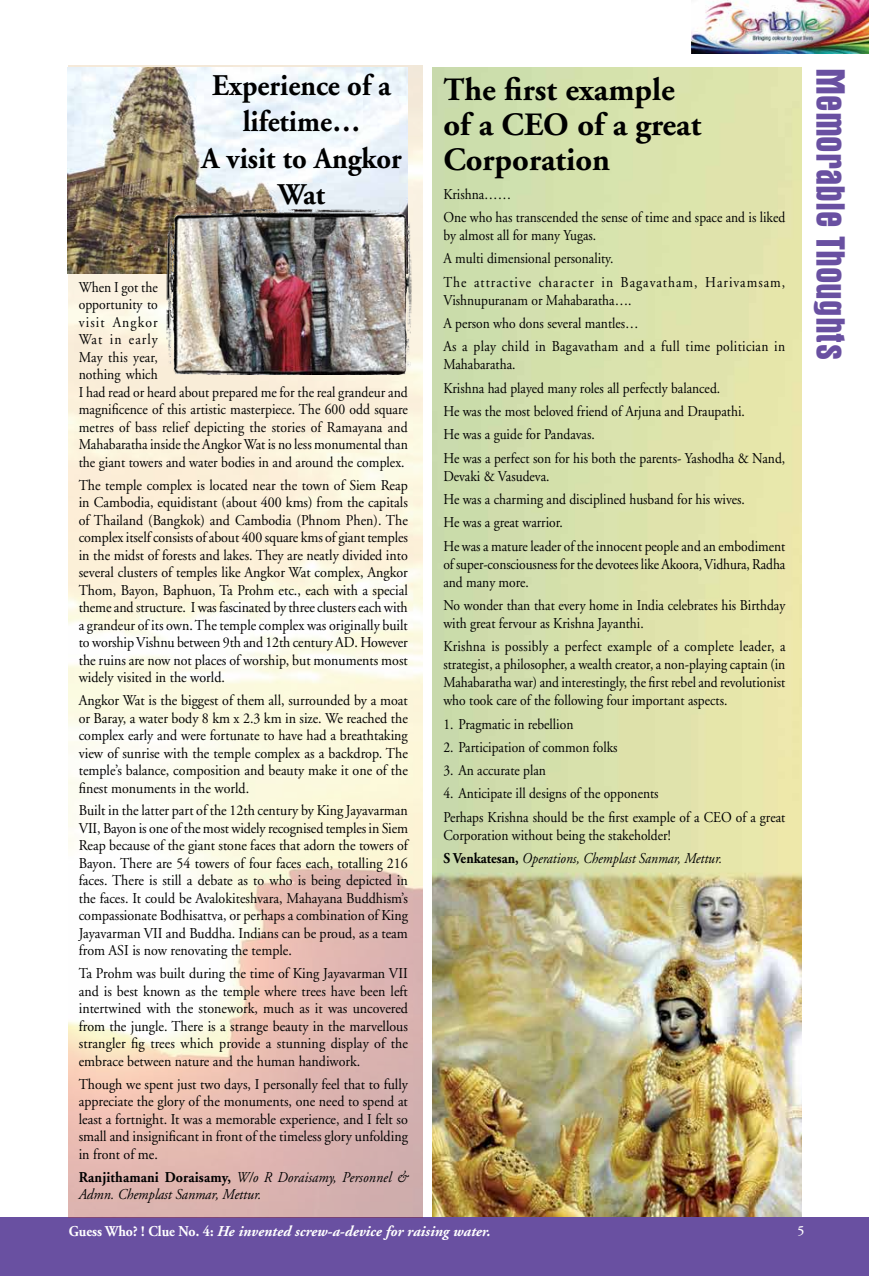
<style>
.page{position:relative;width:869px;height:1276px;background:#fff}
.page>*{position:absolute;margin:0;border:0;box-sizing:border-box;transform-origin:0 0}
.t1{font:700 condensed 41.25px "Aurora BT";color:#6950a1;scale:.95 1}
.t2{font:700 32.5px/35px "Adobe Garamond";color:#000}
.t3{font:700 30px/36px "Adobe Garamond";color:#000;text-align:center;scale:.95 1}
.t4{font:15px/17.5px "Adobe Garamond";color:#000;text-align:justify;scale:.93 1}
.t5{font:15px/23.2px "Adobe Garamond";color:#000;scale:.9 1}
.t6{font:15px/17.5px "Adobe Garamond";color:#000;scale:.91 1}
.t7{font:italic 15px/17.5px "Adobe Garamond";color:#000;scale:.93 1}
.t8{font:italic 700 15px "Adobe Garamond";color:#fff}
.t9{font:600 13.75px "Adobe Garamond";color:#fff}
.s1{font-weight:700;font-style:normal}
.s2{font-weight:700}
.s3{font-style:italic}
.s4{font-style:normal}
</style>
<div class="page">
<img style="left:432px;top:67px;width:369px;height:1150px">
<img style="left:691px;top:0;width:177px;height:53px">
<div style="left:0;top:1217px;width:868px;height:59px;background:#6950a1"></div>
<img style="left:69px;top:66px;width:353px;height:1151px">
<img style="left:67px;top:67px;width:340px;height:207px">
<img style="left:165px;top:209px;width:248px;height:165px">
<h3 class="t3" style="left:201px;top:69px;width:212px">Experience of a lifetime…<br>A visit to Angkor<br>Wat</h3>
<p class="t6" style="left:79px;top:278px;width:363px">When I got the<br>opportunity to<br>visit Angkor<br>Wat in early<br>May this year,<br>nothing which<br>I had read or heard about prepared me for the real grandeur and magnificence of this artistic masterpiece. The 600 odd square metres of bass relief depicting the stories of Ramayana and Mahabaratha inside the Angkor Wat is no less monumental than the giant towers and water bodies in and around the complex.</p>
<p class="t4" style="left:79px;top:476px;width:355px">The temple complex is located near the town of Siem Reap in Cambodia, equidistant (about 400 kms) from the capitals of Thailand (Bangkok) and Cambodia (Phnom Phen). The complex itself consists of about 400 square kms of giant temples in the midst of forests and lakes. They are neatly divided into several clusters of temples like Angkor Wat complex, Angkor Thom, Bayon, Baphuon, Ta Prohm etc., each with a special theme and structure. I was fascinated by three clusters each with a grandeur of its own. The temple complex was originally built to worship Vishnu between 9th and 12th century AD. However the ruins are now not places of worship, but monuments most widely visited in the world.</p>
<p class="t4" style="left:79px;top:692px;width:355px">Angkor Wat is the biggest of them all, surrounded by a moat or Baray, a water body 8 km x 2.3 km in size. We reached the complex early and were fortunate to have had a breathtaking view of sunrise with the temple complex as a backdrop. The temple’s balance, composition and beauty make it one of the finest monuments in the world.</p>
<p class="t4" style="left:79px;top:802px;width:355px">Built in the latter part of the 12th century by King Jayavarman VII, Bayon is one of the most widely recognised temples in Siem Reap because of the giant stone faces that adorn the towers of Bayon. There are 54 towers of four faces each, totalling 216 faces. There is still a debate as to who is being depicted in the faces. It could be Avalokiteshvara, Mahayana Buddhism’s compassionate Bodhisattva, or perhaps a combination of King Jayavarman VII and Buddha. Indians can be proud, as a team from ASI is now renovating the temple.</p>
<p class="t4" style="left:79px;top:965px;width:355px">Ta Prohm was built during the time of King Jayavarman VII and is best known as the temple where trees have been left intertwined with the stonework, much as it was uncovered from the jungle. There is a strange beauty in the marvellous strangler fig trees which provide a stunning display of the embrace between nature and the human handiwork.</p>
<p class="t4" style="left:79px;top:1075px;width:355px">Though we spent just two days, I personally feel that to fully appreciate the glory of the monuments, one need to spend at least a fortnight. It was a memorable experience, and I felt so small and insignificant in front of the timeless glory unfolding in front of me.</p>
<p class="t7" style="left:79px;top:1168px;width:355px"><span class="s1">Ranjithamani Doraisamy,</span> W/o R Doraisamy, Personnel &amp;<br>Admn. Chemplast Sanmar, Mettur.</p>
<h2 class="t2" style="left:443px;top:73px;width:259px">The first example of a CEO of a great<br>Corporation</h2>
<p class="t5" style="left:443px;top:183px;width:381px">Krishna……<br>One who has transcended the sense of time and space and is liked</p>
<p class="t5" style="left:443px;top:224px;width:381px">by almost all for many Yugas.<br>A multi dimensional personality.<br>The attractive character in Bagavatham, Harivamsam,</p>
<p class="t5" style="left:443px;top:289px;width:381px">Vishnupuranam or Mahabaratha….<br>A person who dons several mantles…<br>As a play child in Bagavatham and a full time politician in</p>
<p class="t5" style="left:443px;top:353px;width:381px">Mahabaratha.<br>Krishna had played many roles all perfectly balanced.<br>He was the most beloved friend of Arjuna and Draupathi.<br>He was a guide for Pandavas.<br>He was a perfect son for his both the parents- Yashodha &amp; Nand,</p>
<p class="t5" style="left:443px;top:464px;width:381px">Devaki &amp; Vasudeva.<br>He was a charming and disciplined husband for his wives.<br>He was a great warrior.<br>He was a mature leader of the innocent people and an embodiment</p>
<p class="t5" style="left:443px;top:555px;width:381px;line-height:18px">of super-consciousness for the devotees like Akoora, Vidhura, Radha and many more.</p>
<p class="t5" style="left:443px;top:596px;width:381px;line-height:18px">No wonder than that every home in India celebrates his Birthday with great fervour as Krishna Jayanthi.</p>
<p class="t5" style="left:443px;top:638px;width:381px;line-height:18px;text-align:justify">Krishna is possibly a perfect example of a complete leader, a strategist, a philosopher, a wealth creator, a non-playing captain (in Mahabaratha war) and interestingly, the first rebel and revolutionist who took care of the following four important aspects.</p>
<p class="t5" style="left:443px;top:712px;width:146px">1. Pragmatic in rebellion</p>
<p class="t5" style="left:443px;top:736px;width:195px">2. Participation of common folks</p>
<p class="t5" style="left:443px;top:759px;width:115px">3. An accurate plan</p>
<p class="t5" style="left:443px;top:782px;width:381px">4. Anticipate ill designs of the opponents<br>Perhaps Krishna should be the first example of a CEO of a great</p>
<p class="t5" style="left:443px;top:823px;width:311px">Corporation without being the stakeholder!<br><span class="s2">S Venkatesan,</span> <span class="s3">Operations, Chemplast Sanmar, Mettur.</span></p>
<p class="t8" style="left:69px;top:1222px;width:423px"><span class="s4">Guess Who? ! Clue No. 4:</span> He invented screw-a-device for raising water.</p>
<h1 class="t1" style="left:853px;top:68px;width:308px;rotate:90deg">Memorable Thoughts</h1>
<p class="t9" style="left:797px;top:1222px;width:9px">5</p>
</div>
